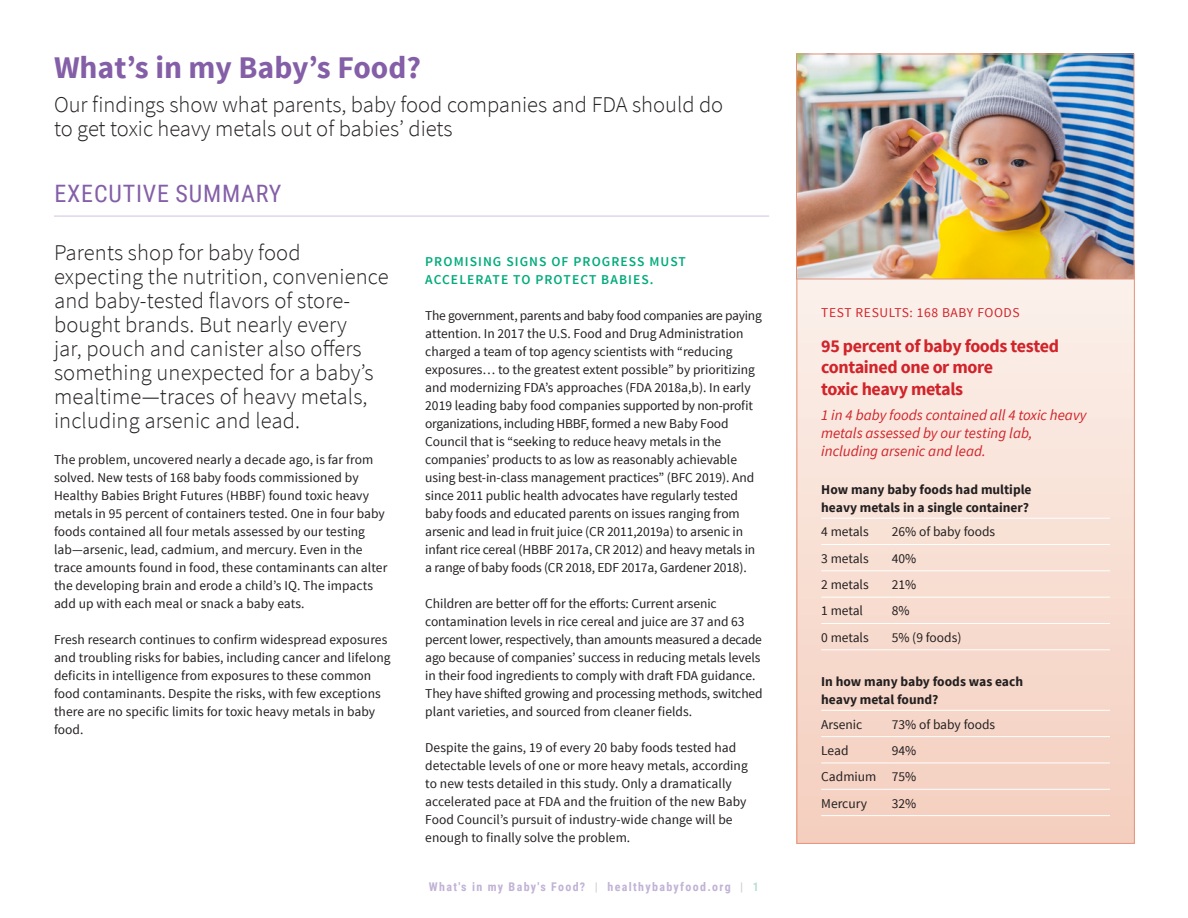
<style>
.page{position:relative;width:1188px;height:918px;background:#fff}
.page>*{position:absolute;margin:0;border:0;box-sizing:border-box;transform-origin:0 0}
.Body_Text{font:700 31.5px "Source Sans Pro";color:#845fa8}
.Subhead_1{font:24px "Roboto Condensed";letter-spacing:.035em;color:#845fa8}
.Body_Text-2{font:300 22.5px/24px "Source Sans Pro";letter-spacing:.005em;color:#231f20}
.Body_Text-3{font:700 18px/21.6px "Source Sans Pro";letter-spacing:-.02em;color:#d1232a}
.Body_Text-4{font:italic 15px/18px "Source Sans Pro";color:#d1232a}
.Body_Text-5{font:13.5px/18px "Source Sans Pro";letter-spacing:-.005em;color:#231f20}
.Body_Text-6{font:700 13.5px/18px "Source Sans Pro";color:#231f20}
.Subhead_2_GREEN{font:600 13.5px/18px "Source Sans Pro";letter-spacing:.08em;color:#00ab7b}
.Body_Text-7{font:13.5px "Source Sans Pro";letter-spacing:.045em;color:#d1232a}
.t1{font:700 12px "Roboto Condensed";letter-spacing:.11em;color:#c2b3d6}
.s1{font-family:"Roboto";color:#d1d2d4}
.s2{color:#b7dfce}
</style>
<div class="page">
<div style="left:797px;top:261px;width:337px;height:582px;background:linear-gradient(to bottom,#fbf1eb,#f4cfbf)"></div>
<hr style="left:821px;top:518px;width:71px;height:1px;background:#fff">
<hr style="left:892px;top:518px;width:218px;height:1px;background:#fff">
<hr style="left:821px;top:544px;width:71px;height:1px;background:#fff">
<hr style="left:892px;top:544px;width:218px;height:1px;background:#fff">
<hr style="left:821px;top:570px;width:71px;height:1px;background:#fff">
<hr style="left:892px;top:570px;width:218px;height:1px;background:#fff">
<hr style="left:821px;top:597px;width:71px;height:1px;background:#fff">
<hr style="left:892px;top:597px;width:218px;height:1px;background:#fff">
<hr style="left:821px;top:623px;width:71px;height:1px;background:#fff">
<hr style="left:892px;top:623px;width:218px;height:1px;background:#fff">
<hr style="left:821px;top:649px;width:71px;height:1px;background:#fff">
<hr style="left:892px;top:649px;width:218px;height:1px;background:#fff">
<hr style="left:821px;top:710px;width:71px;height:1px;background:#fff">
<hr style="left:892px;top:710px;width:218px;height:1px;background:#fff">
<hr style="left:821px;top:736px;width:71px;height:1px;background:#fff">
<hr style="left:892px;top:736px;width:218px;height:1px;background:#fff">
<hr style="left:821px;top:763px;width:71px;height:1px;background:#fff">
<hr style="left:892px;top:763px;width:218px;height:1px;background:#fff">
<hr style="left:821px;top:789px;width:71px;height:1px;background:#fff">
<hr style="left:892px;top:789px;width:218px;height:1px;background:#fff">
<hr style="left:821px;top:815px;width:71px;height:1px;background:#fff">
<hr style="left:892px;top:815px;width:218px;height:1px;background:#fff">
<hr style="left:54px;top:216px;width:715px;height:1px;background:#cfc4e0">
<img style="left:798px;top:56px;width:334px;height:221px">
<div style="left:796px;top:54px;width:338px;height:225px;border:1px solid #e59279"></div>
<p class="Body_Text" style="left:54px;top:47px;width:369px">What’s in my Baby’s Food?</p>
<p class="Body_Text-2" style="left:54px;top:93px;width:671px">Our findings show what parents, baby food companies and FDA should do to get toxic heavy metals out of babies’ diets</p>
<p class="Subhead_1" style="left:54px;top:177px;width:229px">EXECUTIVE SUMMARY</p>
<p class="Body_Text-2" style="left:54px;top:241px;width:336px">Parents shop for baby food expecting the nutrition, convenience and baby-tested flavors of store&shy;bought brands. But nearly every<br>jar, pouch and canister also offers something unexpected for a baby’s mealtime—traces of heavy metals, including arsenic and lead.</p>
<p class="Body_Text-5" style="left:54px;top:450px;width:335px">The problem, uncovered nearly a decade ago, is far from solved. New tests of 168 baby foods commissioned by Healthy Babies Bright Futures (HBBF) found toxic heavy metals in 95 percent of containers tested. One in four baby foods contained all four metals assessed by our testing lab—arsenic, lead, cadmium, and mercury. Even in the trace amounts found in food, these contaminants can alter the developing brain and erode a child’s IQ. The impacts add up with each meal or snack a baby eats.</p>
<p class="Body_Text-5" style="left:54px;top:630px;width:338px">Fresh research continues to confirm widespread exposures and troubling risks for babies, including cancer and lifelong deficits in intelligence from exposures to these common food contaminants. Despite the risks, with few exceptions there are no specific limits for toxic heavy metals in baby food.</p>
<p class="Subhead_2_GREEN" style="left:425px;top:252px;width:262px">PROMISING SIGNS OF PROGRESS MUST<br>ACCELERATE TO PROTECT BABIES.</p>
<p class="Body_Text-5" style="left:425px;top:306px;width:338px">The government, parents and baby food companies are paying attention. In 2017 the U.S. Food and Drug Administration charged a team of top agency scientists with “reducing exposures… to the greatest extent possible” by prioritizing and modernizing FDA’s approaches (FDA 2018a,b). In early 2019 leading baby food companies supported by non-profit organizations, including HBBF, formed a new Baby Food Council that is “seeking to reduce heavy metals in the companies’ products to as low as reasonably achievable using best-in-class management practices” (BFC 2019). And since 2011 public health advocates have regularly tested baby foods and educated parents on issues ranging from arsenic and lead in fruit juice (CR 2011,2019a) to arsenic in infant rice cereal (HBBF 2017a, CR 2012) and heavy metals in a range of baby foods (CR 2018, EDF 2017a, Gardener 2018).</p>
<p class="Body_Text-5" style="left:425px;top:594px;width:339px">Children are better off for the efforts: Current arsenic contamination levels in rice cereal and juice are 37 and 63 percent lower, respectively, than amounts measured a decade ago because of companies’ success in reducing metals levels in their food ingredients to comply with draft FDA guidance.<br>They have shifted growing and processing methods, switched plant varieties, and sourced from cleaner fields.</p>
<p class="Body_Text-5" style="left:425px;top:738px;width:324px">Despite the gains, 19 of every 20 baby foods tested had detectable levels of one or more heavy metals, according to new tests detailed in this study. Only a dramatically accelerated pace at FDA and the fruition of the new Baby Food Council’s pursuit of industry-wide change will be enough to finally solve the problem.</p>
<p class="t1" style="left:429px;top:878px;width:332px">What's in my Baby's Food? <span class="s1">|</span> healthybabyfood.org <span class="s1">|</span> <span class="s2">1</span></p>
<p class="Body_Text-7" style="left:821px;top:304px;width:200px">TEST RESULTS: 168 BABY FOODS</p>
<p class="Body_Text-3" style="left:821px;top:335px;width:239px">95 percent of baby foods tested contained one or more<br>toxic heavy metals</p>
<p class="Body_Text-4" style="left:821px;top:406px;width:267px">1 in 4 baby foods contained all 4 toxic heavy metals assessed by our testing lab, including arsenic and lead.</p>
<p class="Body_Text-6" style="left:821px;top:481px;width:212px">How many baby foods had multiple heavy metals in a single container?</p>
<p class="Body_Text-5" style="left:821px;top:523px;width:49px">4 metals</p>
<p class="Body_Text-5" style="left:892px;top:523px;width:105px">26% of baby foods</p>
<p class="Body_Text-5" style="left:821px;top:549px;width:49px">3 metals</p>
<p class="Body_Text-5" style="left:892px;top:549px;width:26px">40%</p>
<p class="Body_Text-5" style="left:821px;top:576px;width:49px">2 metals</p>
<p class="Body_Text-5" style="left:892px;top:576px;width:26px">21%</p>
<p class="Body_Text-5" style="left:821px;top:602px;width:43px">1 metal</p>
<p class="Body_Text-5" style="left:892px;top:602px;width:19px">8%</p>
<p class="Body_Text-5" style="left:821px;top:628px;width:49px">0 metals</p>
<p class="Body_Text-5" style="left:892px;top:628px;width:71px">5% (9 foods)</p>
<p class="Body_Text-6" style="left:821px;top:673px;width:203px">In how many baby foods was each heavy metal found?</p>
<p class="Body_Text-5" style="left:821px;top:715px;width:43px">Arsenic</p>
<p class="Body_Text-5" style="left:892px;top:715px;width:105px">73% of baby foods</p>
<p class="Body_Text-5" style="left:821px;top:742px;width:29px">Lead</p>
<p class="Body_Text-5" style="left:892px;top:742px;width:26px">94%</p>
<p class="Body_Text-5" style="left:821px;top:768px;width:57px">Cadmium</p>
<p class="Body_Text-5" style="left:892px;top:768px;width:26px">75%</p>
<p class="Body_Text-5" style="left:821px;top:794px;width:47px">Mercury</p>
<p class="Body_Text-5" style="left:892px;top:794px;width:26px">32%</p>
</div>
